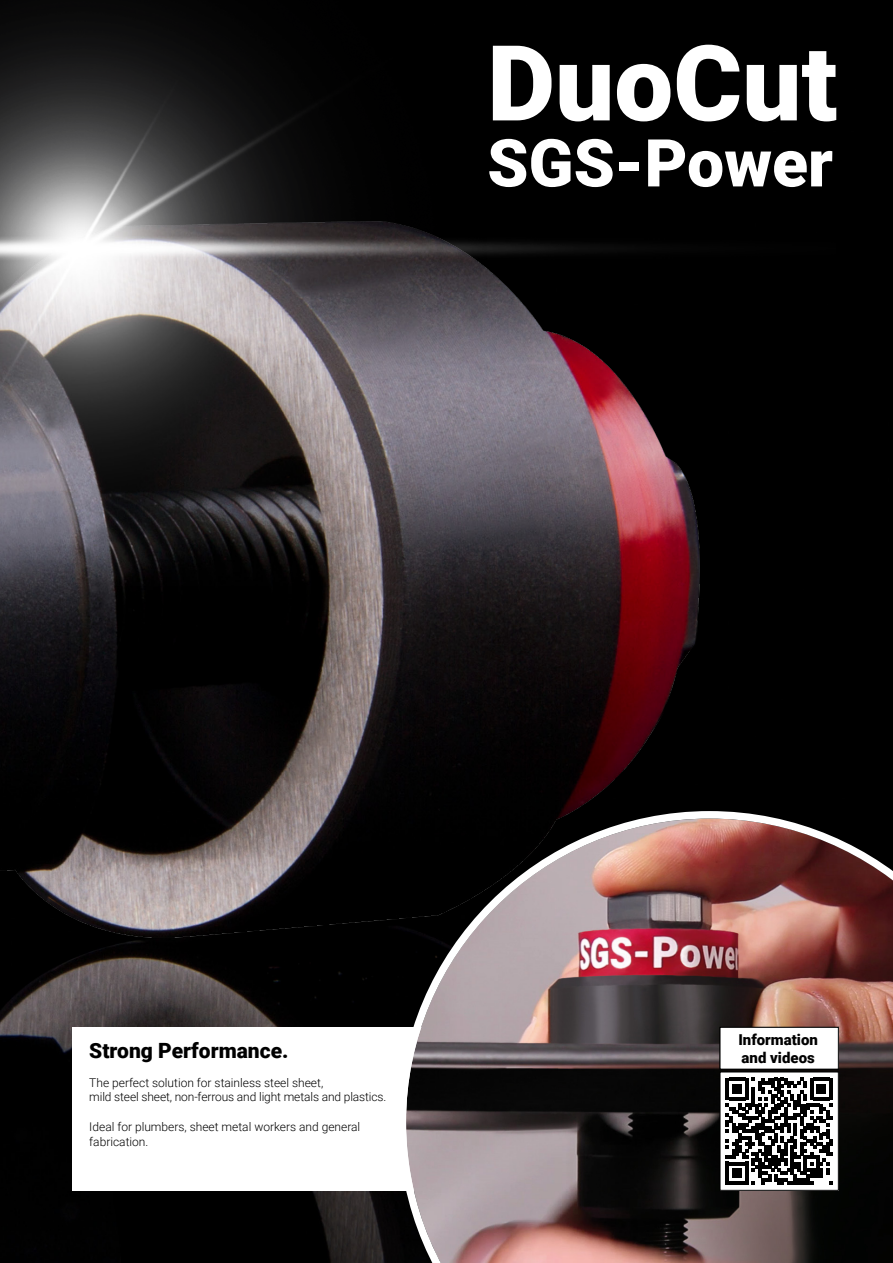
<style>
.page{position:relative;width:893px;height:1263px;background:#fff}
.page>*{position:absolute;margin:0;border:0;box-sizing:border-box;transform-origin:0 0}
.t1{font:900 105px "Roboto";color:#fff}
.t2{font:900 66px "Roboto";color:#fff}
.t3{font:900 21px "Roboto";color:#000}
.t4{font:900 15px/18px "Roboto";color:#000}
.t5{font:300 12px/14.9px "Roboto";color:#000}
</style>
<div class="page">
<img style="left:0;top:0;width:893px;height:1263px">
<div style="left:72px;top:1027px;width:506px;height:164px;background:#fff"></div>
<img style="left:399px;top:811px;width:494px;height:452px">
<div style="left:720px;top:1072px;width:118px;height:118px;background:#fff"></div>
<svg style="left:726px;top:1078px;width:106px;height:106px"></svg>
<div style="left:720px;top:1071px;width:119px;height:120px;border:1px solid #000"></div>
<div style="left:720px;top:1027px;width:118px;height:42px;background:#fff"></div>
<div style="left:720px;top:1027px;width:119px;height:42px;border:1px solid #000"></div>
<h1 class="t1" style="left:487px;top:10px;width:352px">DuoCut</h1>
<h2 class="t2" style="left:487px;top:117px;width:347px">SGS-Power</h2>
<h3 class="t3" style="left:89px;top:1035px;width:201px">Strong Performance.</h3>
<p class="t4" style="left:738px;top:1030px;width:81px">Information and videos</p>
<p class="t5" style="left:89px;top:1074px;width:299px">The perfect solution for stainless steel sheet,<br>mild steel sheet, non-ferrous and light metals and plastics.</p>
<p class="t5" style="left:89px;top:1119px;width:273px">Ideal for plumbers, sheet metal workers and general fabrication.</p>
</div>
